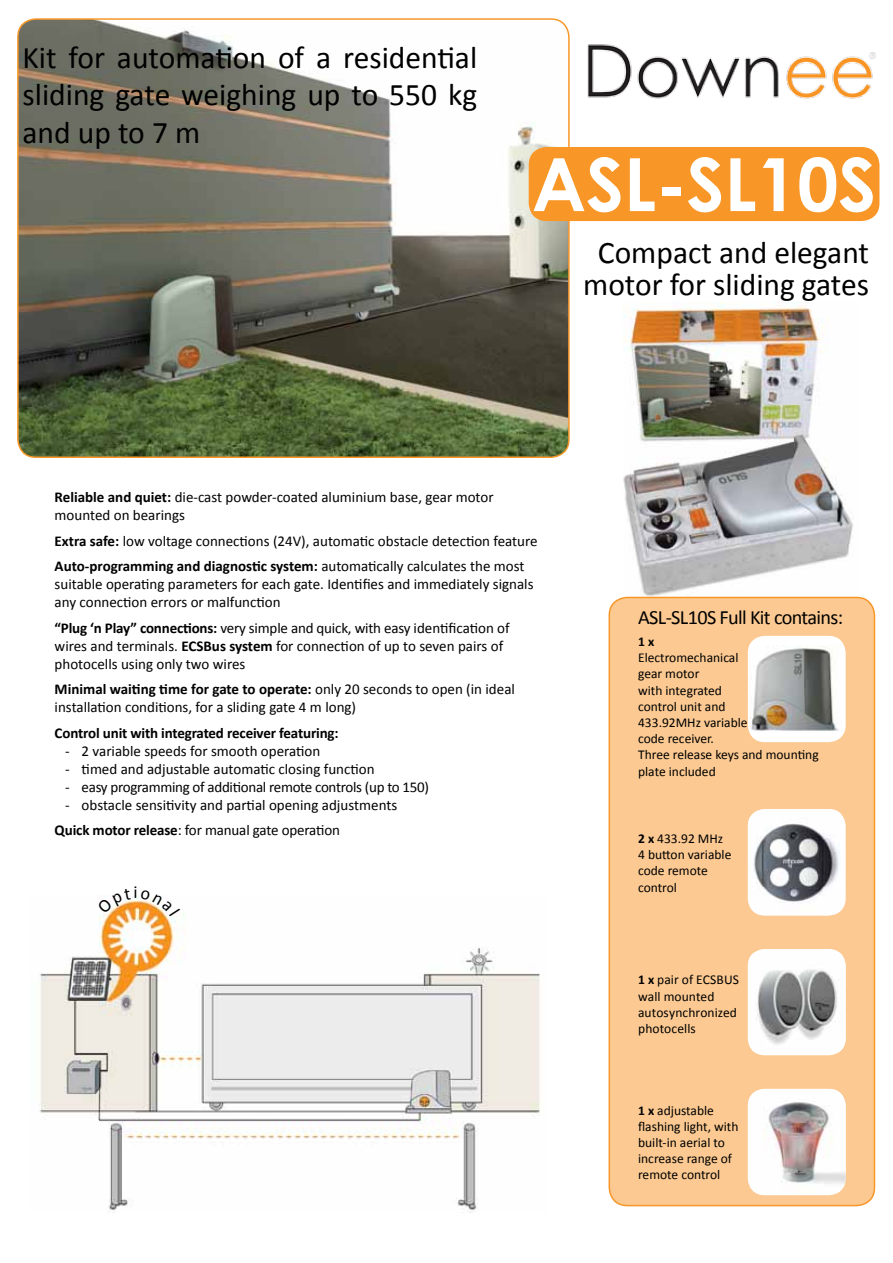
<style>
.page{position:relative;width:893px;height:1263px;background:#fff}
.page>*{position:absolute;margin:0;border:0;box-sizing:border-box;transform-origin:0 0}
.t1{font:700 73.5px "Century Gothic Std";letter-spacing:-.005em;color:#fff}
.t2{font:31.5px/37.8px "Calibri";color:#000;text-align:center}
.t3{font:20.25px "Calibri";letter-spacing:-.03em;color:#000}
.t4{font:15px/18px "Calibri";color:#000}
.t5{font:15px "Calibri";letter-spacing:-.02em;color:#000}
.t6{font:700 15px "Calibri";letter-spacing:-.01em;color:#000}
.t7{font:13.5px/16.2px "Calibri";color:#000}
.t8{font:700 13.5px "Calibri";color:#000}
.s1{font-weight:700}
</style>
<div class="page">
<img style="left:623px;top:302px;width:236px;height:295px">
<img style="left:18px;top:21px;width:551px;height:436px">
<div style="left:17px;top:18px;width:553px;height:440px;border:2px solid #f89728;border-radius:18px"></div>
<div style="left:529px;top:147px;width:350px;height:74px;background:#f89728;border-radius:18px"></div>
<img style="left:39px;top:913px;width:501px;height:300px">
<img style="left:587px;top:44px;width:289px;height:55px">
<div style="left:609px;top:597px;width:265px;height:608px;background:#fbc991;border-radius:18px"></div>
<div style="left:608px;top:597px;width:267px;height:609px;border:2px solid #f89728;border-radius:18px"></div>
<div style="left:748px;top:809px;width:98px;height:106px;background:#fff;border-radius:17px"></div>
<img style="left:748px;top:809px;width:92px;height:106px">
<div style="left:748px;top:949px;width:98px;height:106px;background:#fff;border-radius:17px"></div>
<img style="left:748px;top:953px;width:98px;height:99px">
<img style="left:748px;top:1089px;width:98px;height:106px">
<div style="left:748px;top:636px;width:98px;height:106px;background:#fff;border-radius:17px"></div>
<img style="left:750px;top:645px;width:89px;height:86px">
<svg style="left:97px;top:895px;width:83px;height:22px"></svg>
<h2 class="t2" style="left:23px;top:38px;width:456px;text-align:justify">Kit for automation of a residential sliding gate weighing up to 550 kg and up to 7 m</h2>
<h1 class="t1" style="left:532px;top:139px;width:346px">ASL-SL10S</h1>
<h2 class="t2" style="left:583px;top:237px;width:287px;line-height:31.5px">Compact and elegant motor for sliding gates</h2>
<p class="t4" style="left:55px;top:488px;width:440px"><span class="s1">Reliable and quiet:</span> die-cast powder-coated aluminium base, gear motor mounted on bearings</p>
<p class="t4" style="left:55px;top:528px;width:484px;line-height:25.5px"><span class="s1">Extra safe:</span> low voltage connections (24V), automatic obstacle detection feature<br><span class="s1">Auto-programming and diagnostic system:</span> automatically calculates the most</p>
<p class="t4" style="left:55px;top:575px;width:480px">suitable operating parameters for each gate. Identifies and immediately signals any connection errors or malfunction</p>
<p class="t4" style="left:55px;top:619px;width:457px"><span class="s1">“Plug ‘n Play” connections:</span> very simple and quick, with easy identification of wires and terminals. <span class="s1">ECSBus system</span> for connection of up to seven pairs of photocells using only two wires</p>
<p class="t4" style="left:55px;top:680px;width:462px"><span class="s1">Minimal waiting time for gate to operate:</span> only 20 seconds to open (in ideal installation conditions, for a sliding gate 4 m long)</p>
<p class="t6" style="left:55px;top:723px;width:286px">Control unit with integrated receiver featuring:</p>
<p class="t4" style="left:65px;top:742px;width:257px">- 2 variable speeds for smooth operation</p>
<p class="t4" style="left:65px;top:760px;width:311px">- timed and adjustable automatic closing function</p>
<p class="t5" style="left:65px;top:777px;width:365px">- easy programming of additional remote controls (up to 150)</p>
<p class="t4" style="left:55px;top:792px;width:344px;line-height:25.5px;text-indent:10px">- obstacle sensitivity and partial opening adjustments<br><span class="s1">Quick motor release</span>: for manual gate operation</p>
<h3 class="t3" style="left:638px;top:605px;width:207px">ASL-SL10S Full Kit contains:</h3>
<p class="t8" style="left:638px;top:633px;width:18px">1 x</p>
<p class="t7" style="left:638px;top:650px;width:182px">Electromechanical<br>gear motor<br>with integrated<br>control unit and<br>433.92MHz variable<br>code receiver.<br>Three release keys and mounting plate included</p>
<p class="t7" style="left:638px;top:830px;width:95px"><span class="s1">2 x</span> 433.92 MHz<br>4 button variable code remote control</p>
<p class="t7" style="left:638px;top:972px;width:102px"><span class="s1">1 x</span> pair of ECSBUS wall mounted autosynchronized photocells</p>
<p class="t7" style="left:638px;top:1102px;width:102px"><span class="s1">1 x</span> adjustable flashing light, with built-in aerial to increase range of remote control</p>
</div>
